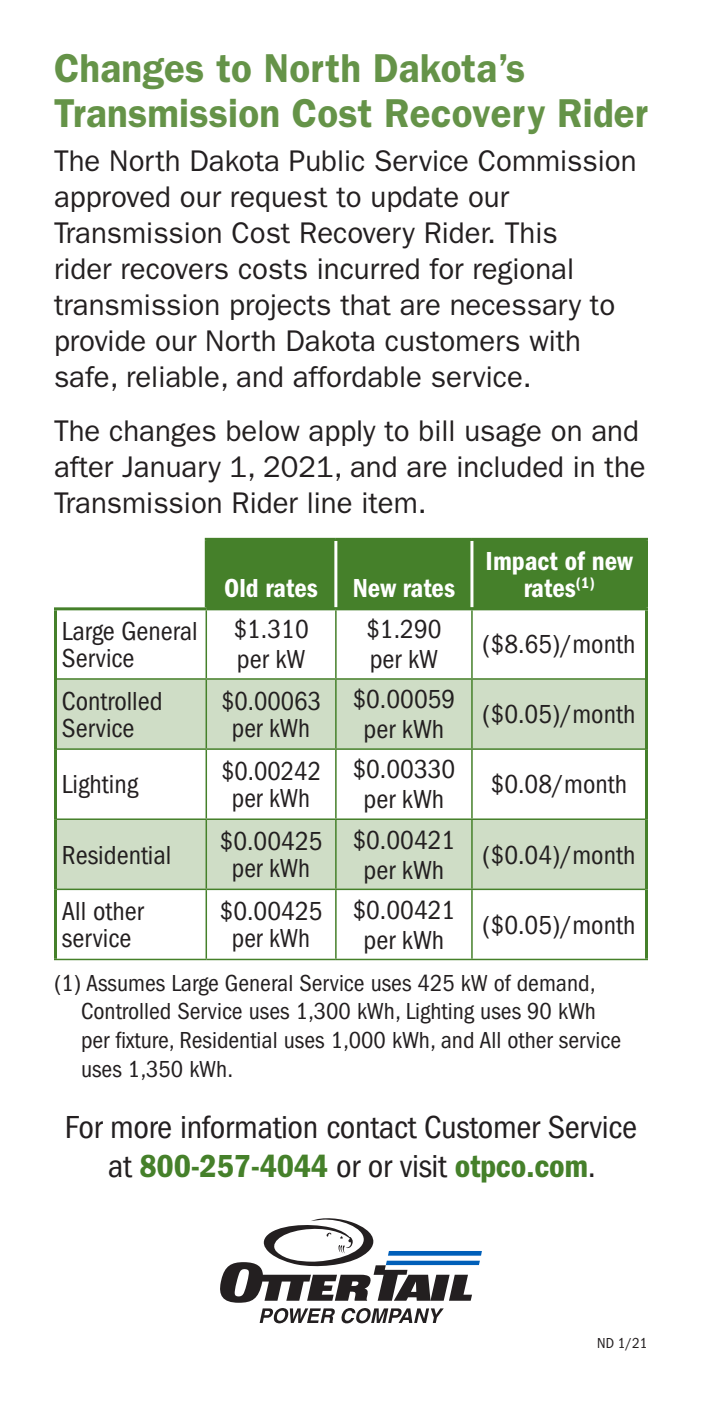
<style>
.page{position:relative;width:702px;height:1404px;background:#fff}
.page>*{position:absolute;margin:0;border:0;box-sizing:border-box;transform-origin:0 0}
.subhead{font:600 40.5px/45px "ITC Franklin Gothic Std";letter-spacing:.005em;color:#659348;scale:.95 1}
.t1{font:condensed 33px/39px "ITC Franklin Gothic Std";letter-spacing:-.01em;color:#231f20;text-align:center}
.body_text{font:30px/36px "ITC Franklin Gothic Std";color:#231f20}
.body_text-2{font:condensed 27px/27px "ITC Franklin Gothic Std";color:#231f20;text-align:center}
.body_text-3{font:27px/27px "ITC Franklin Gothic Std Dm Cd";color:#fff;text-align:center}
.t2{font:condensed 24px/28.8px "ITC Franklin Gothic Std";color:#231f20}
.t3{font:condensed 15px "ITC Franklin Gothic Std";color:#231f20}
.s1{font-family:"ITC Franklin Gothic Std Dm Cd";font-stretch:normal;color:#45802a}
</style>
<div class="page">
<svg style="left:220px;top:1218px;width:262px;height:105px"></svg>
<div style="left:208px;top:541px;width:437px;height:66px;background:#45802a"></div>
<svg style="left:57px;top:680px;width:588px;height:209px;fill:#cfddc6"></svg>
<hr style="left:334px;top:541px;width:3px;height:66px;background:#fff">
<hr style="left:470px;top:541px;width:3px;height:66px;background:#fff">
<hr style="left:54px;top:607px;width:152px;height:3px;background:#45802a">
<hr style="left:54px;top:610px;width:3px;height:69px;background:#45802a">
<hr style="left:206px;top:607px;width:130px;height:3px;background:#45802a">
<hr style="left:336px;top:607px;width:136px;height:3px;background:#45802a">
<hr style="left:472px;top:607px;width:176px;height:3px;background:#45802a">
<hr style="left:645px;top:610px;width:3px;height:69px;background:#45802a">
<hr style="left:54px;top:679px;width:3px;height:70px;background:#45802a">
<hr style="left:645px;top:679px;width:3px;height:70px;background:#45802a">
<hr style="left:54px;top:749px;width:3px;height:70px;background:#45802a">
<hr style="left:645px;top:749px;width:3px;height:70px;background:#45802a">
<hr style="left:54px;top:819px;width:3px;height:70px;background:#45802a">
<hr style="left:645px;top:819px;width:3px;height:70px;background:#45802a">
<hr style="left:54px;top:889px;width:3px;height:70px;background:#45802a">
<hr style="left:645px;top:889px;width:3px;height:70px;background:#45802a">
<hr style="left:206px;top:610px;width:1px;height:68px;background:#45802a">
<hr style="left:335px;top:610px;width:2px;height:68px;background:#45802a">
<hr style="left:471px;top:610px;width:2px;height:68px;background:#45802a">
<hr style="left:57px;top:678px;width:149px;height:2px;background:#45802a">
<hr style="left:206px;top:678px;width:130px;height:2px;background:#45802a">
<hr style="left:206px;top:680px;width:1px;height:68px;background:#45802a">
<hr style="left:336px;top:678px;width:136px;height:2px;background:#45802a">
<hr style="left:335px;top:680px;width:2px;height:68px;background:#45802a">
<hr style="left:472px;top:678px;width:173px;height:2px;background:#45802a">
<hr style="left:471px;top:680px;width:2px;height:68px;background:#45802a">
<hr style="left:57px;top:748px;width:149px;height:2px;background:#45802a">
<hr style="left:206px;top:748px;width:130px;height:2px;background:#45802a">
<hr style="left:206px;top:750px;width:1px;height:68px;background:#45802a">
<hr style="left:336px;top:748px;width:136px;height:2px;background:#45802a">
<hr style="left:335px;top:750px;width:2px;height:68px;background:#45802a">
<hr style="left:472px;top:748px;width:173px;height:2px;background:#45802a">
<hr style="left:471px;top:750px;width:2px;height:68px;background:#45802a">
<hr style="left:57px;top:818px;width:149px;height:2px;background:#45802a">
<hr style="left:206px;top:818px;width:130px;height:2px;background:#45802a">
<hr style="left:206px;top:820px;width:1px;height:69px;background:#45802a">
<hr style="left:336px;top:818px;width:136px;height:2px;background:#45802a">
<hr style="left:335px;top:820px;width:2px;height:69px;background:#45802a">
<hr style="left:472px;top:818px;width:173px;height:2px;background:#45802a">
<hr style="left:471px;top:820px;width:2px;height:69px;background:#45802a">
<hr style="left:57px;top:889px;width:149px;height:1px;background:#45802a">
<hr style="left:206px;top:889px;width:130px;height:1px;background:#45802a">
<hr style="left:206px;top:890px;width:1px;height:69px;background:#45802a">
<hr style="left:336px;top:889px;width:136px;height:1px;background:#45802a">
<hr style="left:335px;top:890px;width:2px;height:69px;background:#45802a">
<hr style="left:472px;top:889px;width:173px;height:1px;background:#45802a">
<hr style="left:471px;top:890px;width:2px;height:69px;background:#45802a">
<hr style="left:54px;top:959px;width:152px;height:1px;background:#45802a">
<hr style="left:206px;top:959px;width:130px;height:1px;background:#45802a">
<hr style="left:336px;top:959px;width:136px;height:1px;background:#45802a">
<hr style="left:472px;top:959px;width:176px;height:1px;background:#45802a">
<hr style="left:205px;top:538px;width:131px;height:3px;background:#45802a">
<hr style="left:205px;top:541px;width:3px;height:66px;background:#45802a">
<hr style="left:336px;top:538px;width:136px;height:3px;background:#45802a">
<hr style="left:472px;top:538px;width:176px;height:3px;background:#45802a">
<hr style="left:645px;top:541px;width:3px;height:66px;background:#45802a">
<p class="subhead" style="left:54px;top:45px;width:627px">Changes to North Dakota’s<br>Transmission Cost Recovery Rider</p>
<p class="body_text" style="left:54px;top:143px;width:584px">The North Dakota Public Service Commission approved our request to update our Transmission Cost Recovery Rider. This<br>rider recovers costs incurred for regional transmission projects that are necessary to provide our North Dakota customers with safe, reliable, and affordable service.</p>
<p class="body_text" style="left:54px;top:413px;width:593px">The changes below apply to bill usage on and after January 1, 2021, and are included in the<br>Transmission Rider line item.</p>
<p class="body_text-3" style="left:224px;top:575px;width:95px">Old rates</p>
<p class="body_text-3" style="left:353px;top:575px;width:104px">New rates</p>
<p class="body_text-2" style="left:62px;top:618px;width:137px;text-align:left">Large General<br>Service</p>
<p class="body_text-2" style="left:233px;top:615px;width:77px;line-height:30px;text-align:left">$1.310 per kW</p>
<p class="body_text-2" style="left:366px;top:615px;width:77px;line-height:30px;text-align:left">$1.290 per kW</p>
<p class="body_text-2" style="left:62px;top:688px;width:102px;text-align:left">Controlled<br>Service</p>
<p class="body_text-2" style="left:221px;top:688px;width:101px">$0.00063 per kWh</p>
<p class="body_text-2" style="left:352px;top:685px;width:105px;line-height:30px">$0.00059 per kWh</p>
<p class="body_text-2" style="left:62px;top:771px;width:78px">Lighting</p>
<p class="body_text-2" style="left:62px;top:841px;width:111px">Residential</p>
<p class="body_text-2" style="left:221px;top:758px;width:101px">$0.00242 per kWh</p>
<p class="body_text-2" style="left:352px;top:755px;width:105px;line-height:30px">$0.00330 per kWh</p>
<p class="body_text-2" style="left:220px;top:828px;width:105px">$0.00425 per kWh</p>
<p class="body_text-2" style="left:352px;top:825px;width:105px;line-height:30px">$0.00421 per kWh</p>
<p class="body_text-2" style="left:62px;top:898px;width:83px;text-align:left">All other service</p>
<p class="body_text-2" style="left:220px;top:898px;width:105px">$0.00425 per kWh</p>
<p class="body_text-2" style="left:352px;top:895px;width:105px;line-height:30px">$0.00421 per kWh</p>
<p class="body_text-3" style="left:486px;top:548px;width:149px">Impact of new rates<sup>(1)</sup></p>
<p class="body_text-2" style="left:482px;top:631px;width:155px">($8.65)/month</p>
<p class="body_text-2" style="left:482px;top:701px;width:155px">($0.05)/month</p>
<p class="body_text-2" style="left:491px;top:771px;width:138px">$0.08/month</p>
<p class="body_text-2" style="left:482px;top:841px;width:155px">($0.04)/month</p>
<p class="body_text-2" style="left:482px;top:911px;width:155px">($0.05)/month</p>
<p class="t2" style="left:81px;top:969px;width:542px;text-indent:-27px">(1) Assumes Large General Service uses 425 kW of demand, Controlled Service uses 1,300 kWh, Lighting uses 90 kWh per fixture, Residential uses 1,000 kWh, and All other service uses 1,350 kWh.</p>
<p class="t1" style="left:65px;top:1108px;width:574px">For more information contact Customer Service at <span class="s1">800-257-4044</span> or or visit <span class="s1">otpco.com</span>.</p>
<p class="t3" style="left:597px;top:1335px;width:52px">ND 1/21</p>
</div>
